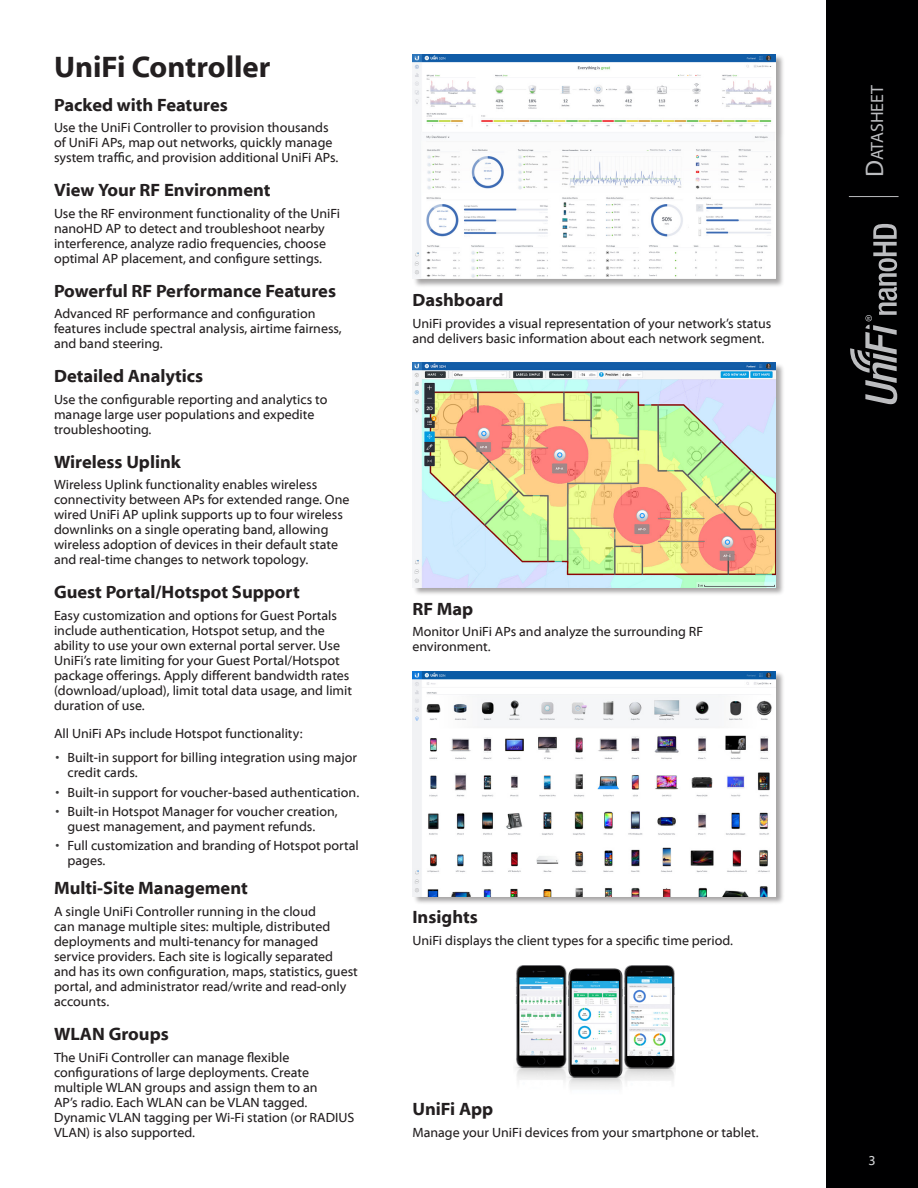
<style>
.page{position:relative;width:918px;height:1188px;background:#fff}
.page>*{position:absolute;margin:0;border:0;box-sizing:border-box;transform-origin:0 0}
.Heading_1{font:700 30px "Myriad Web Pro";color:#231f20}
.Heading_2{font:700 18px "Myriad Web Pro";color:#231f20}
.t1{font:17.85px "Myriad Pro";color:#bcbdc0}
.Body{font:13.5px/15px "Myriad Web Pro";color:#231f20}
.t2{font:13.5px "Myriad Web Pro";color:#d1d2d4}
.s1{color:#3e3e3f}
.s2{font-size:25.5px}
</style>
<div class="page">
<div style="left:826px;top:0;width:92px;height:1188px;background:#000001"></div>
<hr style="left:849px;top:196px;width:50px;height:1px;background:#bcbdc0">
<svg style="left:850px;top:224px;width:47px;height:180px"></svg>
<div style="left:413px;top:54px;width:371px;height:233px;background:#231f20;opacity:.4"></div>
<img style="left:413px;top:54px;width:363px;height:225px">
<div style="left:413px;top:363px;width:371px;height:233px;background:#231f20;opacity:.4"></div>
<img style="left:413px;top:363px;width:363px;height:224px">
<div style="left:413px;top:672px;width:371px;height:233px;background:#231f20;opacity:.4"></div>
<img style="left:413px;top:672px;width:363px;height:224px">
<img style="left:515px;top:965px;width:160px;height:123px">
<p class="Heading_1" style="left:54px;top:50px;width:218px">UniFi Controller</p>
<p class="Heading_2" style="left:54px;top:95px;width:175px">Packed with Features</p>
<p class="Body" style="left:54px;top:121px;width:286px">Use the UniFi Controller to provision thousands of UniFi APs, map out networks, quickly manage system traffic, and provision additional UniFi APs.</p>
<p class="Heading_2" style="left:54px;top:180px;width:218px">View Your RF Environment</p>
<p class="Body" style="left:54px;top:206px;width:288px">Use the RF environment functionality of the UniFi nanoHD AP to detect and troubleshoot nearby interference, analyze radio frequencies, choose optimal AP placement, and configure settings.</p>
<p class="Heading_2" style="left:54px;top:281px;width:284px">Powerful RF Performance Features</p>
<p class="Body" style="left:54px;top:307px;width:289px">Advanced RF performance and configuration features include spectral analysis, airtime fairness, and band steering.</p>
<p class="Heading_2" style="left:54px;top:366px;width:151px">Detailed Analytics</p>
<p class="Body" style="left:54px;top:392px;width:275px">Use the configurable reporting and analytics to manage large user populations and expedite troubleshooting.</p>
<p class="Heading_2" style="left:54px;top:452px;width:128px">Wireless Uplink</p>
<p class="Body" style="left:54px;top:478px;width:297px">Wireless Uplink functionality enables wireless connectivity between APs for extended range. One wired UniFi AP uplink supports up to four wireless downlinks on a single operating band, allowing wireless adoption of devices in their default state and real-time changes to network topology.</p>
<p class="Heading_2" style="left:54px;top:582px;width:247px">Guest Portal/Hotspot Support</p>
<p class="Body" style="left:54px;top:608px;width:300px">Easy customization and options for Guest Portals include authentication, Hotspot setup, and the ability to use your own external portal server. Use UniFi’s rate limiting for your Guest Portal/Hotspot package offerings. Apply different bandwidth rates (download/upload), limit total data usage, and limit duration of use.</p>
<p class="Body" style="left:54px;top:727px;width:250px">All UniFi APs include Hotspot functionality:</p>
<p class="Body" style="left:68px;top:750px;width:291px;text-indent:-12px"><span class="s1">•</span> Built-in support for billing integration using major credit cards.</p>
<p class="Body" style="left:56px;top:785px;width:305px"><span class="s1">•</span> Built-in support for voucher-based authentication.</p>
<p class="Body" style="left:68px;top:804px;width:272px;text-indent:-12px"><span class="s1">•</span> Built-in Hotspot Manager for voucher creation, guest management, and payment refunds.</p>
<p class="Body" style="left:68px;top:838px;width:293px;text-indent:-12px"><span class="s1">•</span> Full customization and branding of Hotspot portal pages.</p>
<p class="Heading_2" style="left:54px;top:878px;width:195px">Multi-Site Management</p>
<p class="Body" style="left:54px;top:904px;width:305px">A single UniFi Controller running in the cloud<br>can manage multiple sites: multiple, distributed deployments and multi-tenancy for managed service providers. Each site is logically separated and has its own configuration, maps, statistics, guest portal, and administrator read/write and read-only accounts.</p>
<p class="Heading_2" style="left:54px;top:1024px;width:116px">WLAN Groups</p>
<p class="Body" style="left:54px;top:1050px;width:302px">The UniFi Controller can manage flexible configurations of large deployments. Create multiple WLAN groups and assign them to an<br>AP’s radio. Each WLAN can be VLAN tagged.<br>Dynamic VLAN tagging per Wi-Fi station (or RADIUS VLAN) is also supported.</p>
<p class="Heading_2" style="left:412px;top:290px;width:92px">Dashboard</p>
<p class="Body" style="left:412px;top:316px;width:361px">UniFi provides a visual representation of your network’s status and delivers basic information about each network segment.</p>
<p class="Heading_2" style="left:412px;top:599px;width:62px">RF Map</p>
<p class="Body" style="left:412px;top:625px;width:292px">Monitor UniFi APs and analyze the surrounding RF environment.</p>
<p class="Heading_2" style="left:412px;top:907px;width:67px">Insights</p>
<p class="Body" style="left:412px;top:933px;width:322px">UniFi displays the client types for a specific time period.</p>
<p class="Heading_2" style="left:412px;top:1099px;width:82px">UniFi App</p>
<p class="Body" style="left:412px;top:1125px;width:348px">Manage your UniFi devices from your smartphone or tablet.</p>
<h3 class="t1" style="left:866px;top:177px;width:94px;rotate:-90deg"><span class="s2">D</span>atasheet</h3>
<p class="t2" style="left:869px;top:1153px;width:9px">3</p>
</div>
